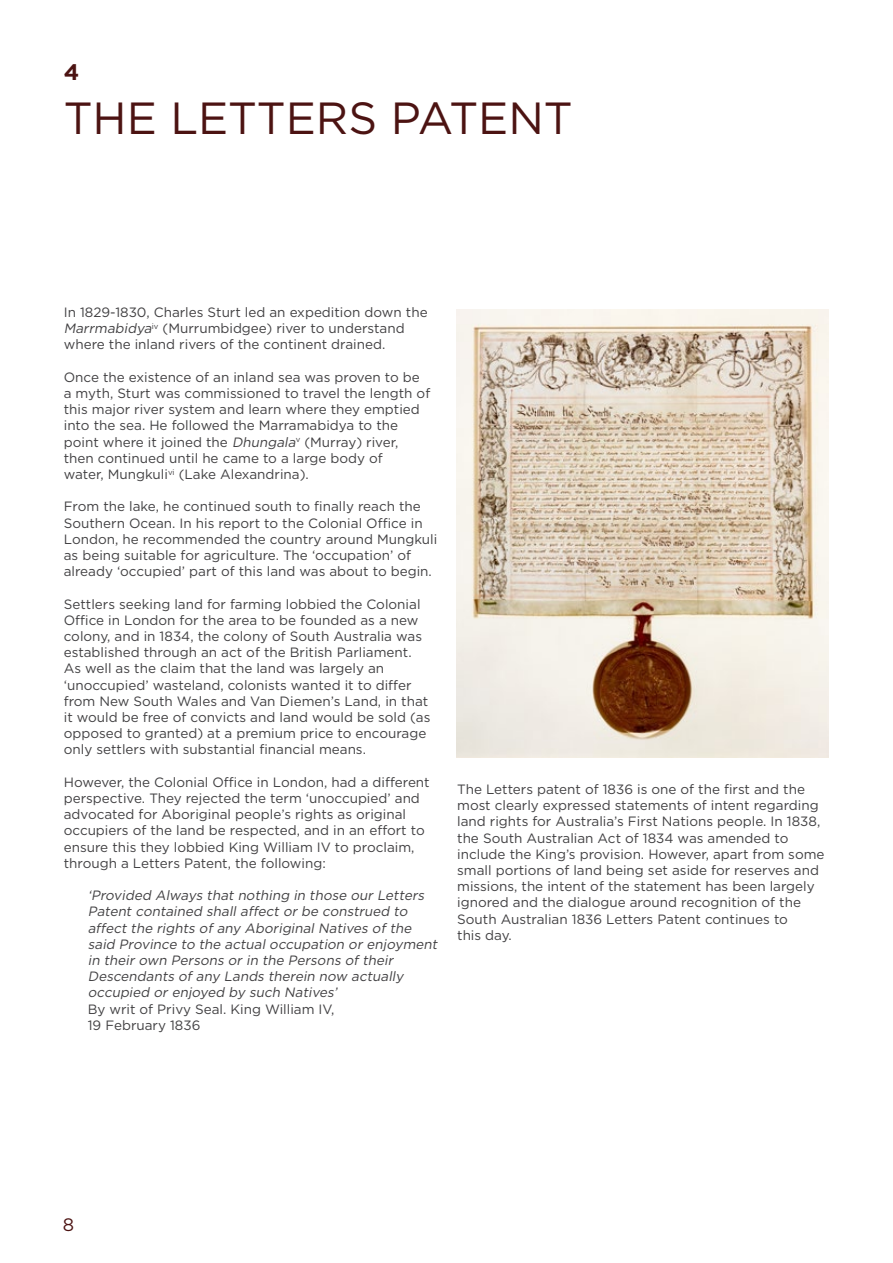
<style>
.page{position:relative;width:893px;height:1263px;background:#fff}
.page>*{position:absolute;margin:0;border:0;box-sizing:border-box;transform-origin:0 0}
.t1{font:45px "Gotham";color:#4c1312}
.t2{font:700 22.5px "Gotham";color:#4c1312}
.t3{font:18px "Gotham";color:#4c1312}
.t4{font:13.5px/16.2px "Gotham";color:#414042}
.t5{font:italic 13.5px/16.2px "Gotham";color:#414042}
.s1{font-style:italic}
</style>
<div class="page">
<img style="left:457px;top:309px;width:371px;height:449px">
<h2 class="t2" style="left:64px;top:57px;width:17px">4</h2>
<h1 class="t1" style="left:64px;top:89px;width:510px">THE LETTERS PATENT</h1>
<p class="t4" style="left:64px;top:304px;width:365px">In 1829-1830, Charles Sturt led an expedition down the<br><span class="s1">Marrmabidya</span><sup>iv</sup> (Murrumbidgee) river to understand where the inland rivers of the continent drained.</p>
<p class="t4" style="left:64px;top:369px;width:368px">Once the existence of an inland sea was proven to be a myth, Sturt was commissioned to travel the length of this major river system and learn where they emptied into the sea. He followed the Marramabidya to the point where it joined the <span class="s1">Dhungala</span><sup>v</sup> (Murray) river, then continued until he came to a large body of<br>water, Mungkuli<sup>vi</sup> (Lake Alexandrina).</p>
<p class="t4" style="left:64px;top:498px;width:375px">From the lake, he continued south to finally reach the Southern Ocean. In his report to the Colonial Office in London, he recommended the country around Mungkuli as being suitable for agriculture. The ‘occupation’ of already ‘occupied’ part of this land was about to begin.</p>
<p class="t4" style="left:64px;top:595px;width:368px">Settlers seeking land for farming lobbied the Colonial Office in London for the area to be founded as a new colony, and in 1834, the colony of South Australia was established through an act of the British Parliament.<br>As well as the claim that the land was largely an ‘unoccupied’ wasteland, colonists wanted it to differ from New South Wales and Van Diemen’s Land, in that it would be free of convicts and land would be sold (as opposed to granted) at a premium price to encourage only settlers with substantial financial means.</p>
<p class="t4" style="left:64px;top:774px;width:367px">However, the Colonial Office in London, had a different perspective. They rejected the term ‘unoccupied’ and advocated for Aboriginal people’s rights as original occupiers of the land be respected, and in an effort to ensure this they lobbied King William IV to proclaim, through a Letters Patent, the following:</p>
<p class="t5" style="left:88px;top:887px;width:354px">‘Provided Always that nothing in those our Letters Patent contained shall affect or be construed to affect the rights of any Aboriginal Natives of the said Province to the actual occupation or enjoyment in their own Persons or in the Persons of their Descendants of any Lands therein now actually occupied or enjoyed by such Natives’</p>
<p class="t4" style="left:88px;top:1000px;width:248px">By writ of Privy Seal. King William IV,<br>19 February 1836</p>
<p class="t4" style="left:457px;top:781px;width:369px">The Letters patent of 1836 is one of the first and the most clearly expressed statements of intent regarding land rights for Australia’s First Nations people. In 1838, the South Australian Act of 1834 was amended to include the King’s provision. However, apart from some small portions of land being set aside for reserves and missions, the intent of the statement has been largely ignored and the dialogue around recognition of the South Australian 1836 Letters Patent continues to<br>this day.</p>
<h3 class="t3" style="left:63px;top:1213px;width:13px">8</h3>
</div>
